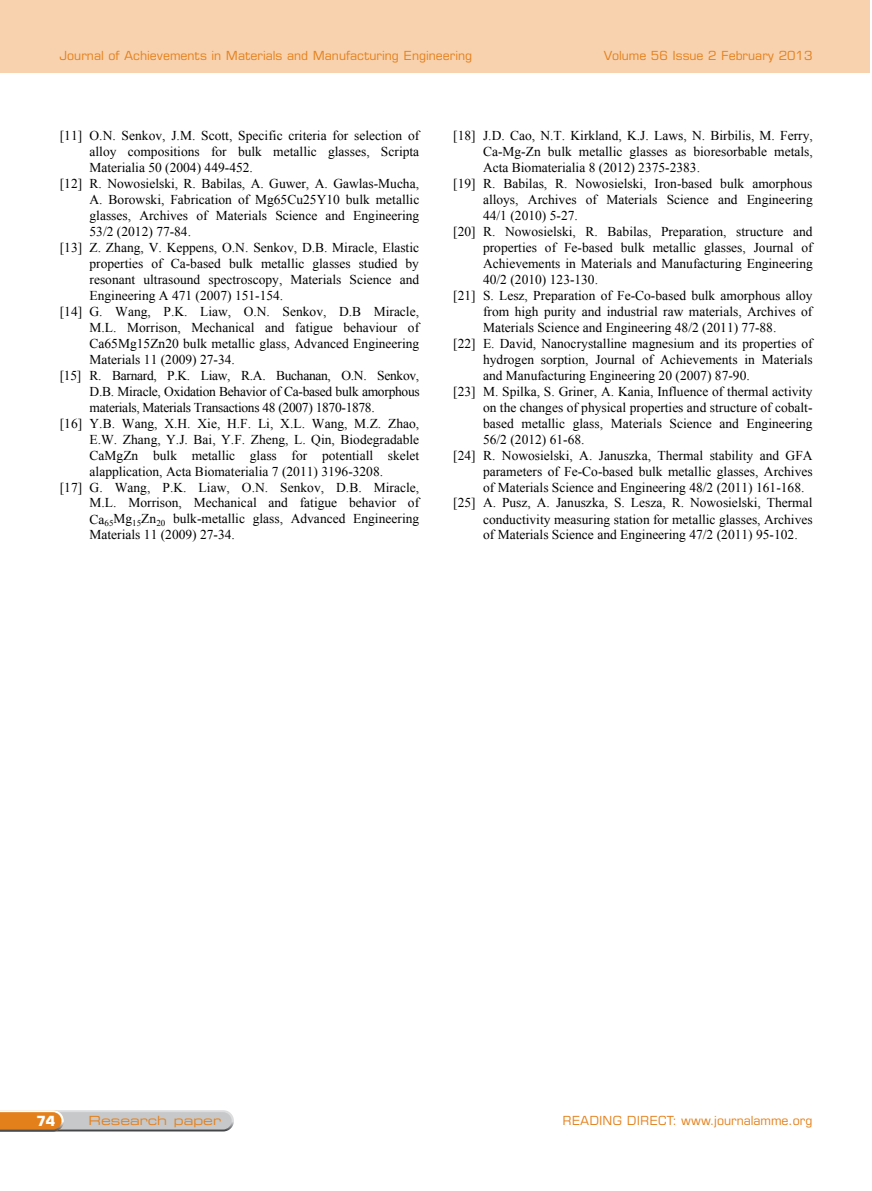
<style>
.page{position:relative;width:872px;height:1191px;background:#fff}
.page>*{position:absolute;margin:0;border:0;box-sizing:border-box;transform-origin:0 0}
.t1{font:700 14.1px "Eurostile LT Pro";color:#fff}
.t2{font:13.5px "Times New Roman";color:#000}
.t3{font:13.5px "Times New Roman";letter-spacing:-.02em;color:#000}
.t4{font:13.5px "Times New Roman";letter-spacing:-.025em;color:#000}
.stopka_i_naglowek{font:12.6px "Eurostile LT Pro";color:#e4801b}
.t5{font:12.6px "Eurostile LT Pro Ex 2";color:#e4801b}
</style>
<div class="page">
<svg style="left:0;top:1110px;width:234px;height:21px;background:#c8b39f"></svg>
<div style="left:0;top:0;width:870px;height:72px;background:#f8d2ae"></div>
<p class="stopka_i_naglowek" style="left:60px;top:48px;width:414px">Journal of Achievements in Materials and Manufacturing Engineering</p>
<p class="stopka_i_naglowek" style="left:604px;top:48px;width:210px">Volume 56 Issue 2 February 2013</p>
<p class="t2" style="left:60px;top:126px;width:361px">[11] O.N. Senkov, J.M. Scott, Specific criteria for selection of</p>
<p class="t2" style="left:90px;top:142px;width:331px">alloy compositions for bulk metallic glasses, Scripta</p>
<p class="t2" style="left:90px;top:158px;width:165px">Materialia 50 (2004) 449-452.</p>
<p class="t2" style="left:60px;top:174px;width:361px">[12] R. Nowosielski, R. Babilas, A. Guwer, A. Gawlas-Mucha,</p>
<p class="t2" style="left:90px;top:190px;width:331px">A. Borowski, Fabrication of Mg65Cu25Y10 bulk metallic</p>
<p class="t2" style="left:90px;top:206px;width:331px">glasses, Archives of Materials Science and Engineering</p>
<p class="t2" style="left:90px;top:222px;width:103px">53/2 (2012) 77-84.</p>
<p class="t2" style="left:60px;top:238px;width:361px">[13] Z. Zhang, V. Keppens, O.N. Senkov, D.B. Miracle, Elastic</p>
<p class="t2" style="left:90px;top:254px;width:331px">properties of Ca-based bulk metallic glasses studied by</p>
<p class="t2" style="left:90px;top:270px;width:331px">resonant ultrasound spectroscopy, Materials Science and</p>
<p class="t2" style="left:90px;top:286px;width:195px">Engineering A 471 (2007) 151-154.</p>
<p class="t2" style="left:60px;top:302px;width:361px">[14] G. Wang, P.K. Liaw, O.N. Senkov, D.B Miracle,</p>
<p class="t2" style="left:90px;top:318px;width:331px">M.L. Morrison, Mechanical and fatigue behaviour of</p>
<p class="t2" style="left:90px;top:334px;width:331px">Ca65Mg15Zn20 bulk metallic glass, Advanced Engineering</p>
<p class="t2" style="left:90px;top:350px;width:147px">Materials 11 (2009) 27-34.</p>
<p class="t4" style="left:60px;top:366px;width:361px">[15] R. Barnard, P.K. Liaw, R.A. Buchanan, O.N. Senkov,</p>
<p class="t3" style="left:90px;top:382px;width:332px">D.B. Miracle, Oxidation Behavior of Ca-based bulk amorphous</p>
<p class="t3" style="left:90px;top:398px;width:287px">materials, Materials Transactions 48 (2007) 1870-1878.</p>
<p class="t2" style="left:60px;top:414px;width:361px">[16] Y.B. Wang, X.H. Xie, H.F. Li, X.L. Wang, M.Z. Zhao,</p>
<p class="t2" style="left:90px;top:430px;width:331px">E.W. Zhang, Y.J. Bai, Y.F. Zheng, L. Qin, Biodegradable</p>
<p class="t2" style="left:90px;top:446px;width:331px">CaMgZn bulk metallic glass for potentiall skelet</p>
<p class="t2" style="left:90px;top:462px;width:295px">alapplication, Acta Biomaterialia 7 (2011) 3196-3208.</p>
<p class="t2" style="left:60px;top:478px;width:361px">[17] G. Wang, P.K. Liaw, O.N. Senkov, D.B. Miracle,</p>
<p class="t2" style="left:90px;top:494px;width:331px">M.L. Morrison, Mechanical and fatigue behavior of</p>
<p class="t2" style="left:90px;top:510px;width:331px">Ca<sub>65</sub>Mg<sub>15</sub>Zn<sub>20</sub> bulk-metallic glass, Advanced Engineering</p>
<p class="t2" style="left:90px;top:526px;width:147px">Materials 11 (2009) 27-34.</p>
<p class="t2" style="left:453px;top:126px;width:361px">[18] J.D. Cao, N.T. Kirkland, K.J. Laws, N. Birbilis, M. Ferry,</p>
<p class="t2" style="left:483px;top:142px;width:331px">Ca-Mg-Zn bulk metallic glasses as bioresorbable metals,</p>
<p class="t2" style="left:483px;top:158px;width:218px">Acta Biomaterialia 8 (2012) 2375-2383.</p>
<p class="t2" style="left:453px;top:174px;width:361px">[19] R. Babilas, R. Nowosielski, Iron-based bulk amorphous</p>
<p class="t2" style="left:483px;top:190px;width:331px">alloys, Archives of Materials Science and Engineering</p>
<p class="t2" style="left:483px;top:206px;width:96px">44/1 (2010) 5-27.</p>
<p class="t2" style="left:453px;top:222px;width:361px">[20] R. Nowosielski, R. Babilas, Preparation, structure and</p>
<p class="t2" style="left:483px;top:238px;width:331px">properties of Fe-based bulk metallic glasses, Journal of</p>
<p class="t2" style="left:483px;top:254px;width:331px">Achievements in Materials and Manufacturing Engineering</p>
<p class="t2" style="left:483px;top:270px;width:117px">40/2 (2010) 123-130.</p>
<p class="t2" style="left:453px;top:286px;width:361px">[21] S. Lesz, Preparation of Fe-Co-based bulk amorphous alloy</p>
<p class="t2" style="left:483px;top:302px;width:331px">from high purity and industrial raw materials, Archives of</p>
<p class="t2" style="left:483px;top:318px;width:295px">Materials Science and Engineering 48/2 (2011) 77-88.</p>
<p class="t2" style="left:453px;top:334px;width:361px">[22] E. David, Nanocrystalline magnesium and its properties of</p>
<p class="t2" style="left:483px;top:350px;width:331px">hydrogen sorption, Journal of Achievements in Materials</p>
<p class="t2" style="left:483px;top:366px;width:268px">and Manufacturing Engineering 20 (2007) 87-90.</p>
<p class="t2" style="left:453px;top:382px;width:361px">[23] M. Spilka, S. Griner, A. Kania, Influence of thermal activity</p>
<p class="t2" style="left:483px;top:398px;width:331px">on the changes of physical properties and structure of cobalt-</p>
<p class="t2" style="left:483px;top:414px;width:331px">based metallic glass, Materials Science and Engineering</p>
<p class="t2" style="left:483px;top:430px;width:103px">56/2 (2012) 61-68.</p>
<p class="t2" style="left:453px;top:446px;width:361px">[24] R. Nowosielski, A. Januszka, Thermal stability and GFA</p>
<p class="t2" style="left:483px;top:462px;width:331px">parameters of Fe-Co-based bulk metallic glasses, Archives</p>
<p class="t2" style="left:483px;top:478px;width:323px">of Materials Science and Engineering 48/2 (2011) 161-168.</p>
<p class="t2" style="left:453px;top:494px;width:361px">[25] A. Pusz, A. Januszka, S. Lesza, R. Nowosielski, Thermal</p>
<p class="t2" style="left:483px;top:510px;width:331px">conductivity measuring station for metallic glasses, Archives</p>
<p class="t2" style="left:483px;top:526px;width:316px">of Materials Science and Engineering 47/2 (2011) 95-102.</p>
<p class="t1" style="left:36px;top:1112px;width:20px">74</p>
<p class="t5" style="left:88px;top:1112px;width:134px">Research paper</p>
<p class="stopka_i_naglowek" style="left:562px;top:1113px;width:251px">READING DIRECT: www.journalamme.org</p>
</div>
